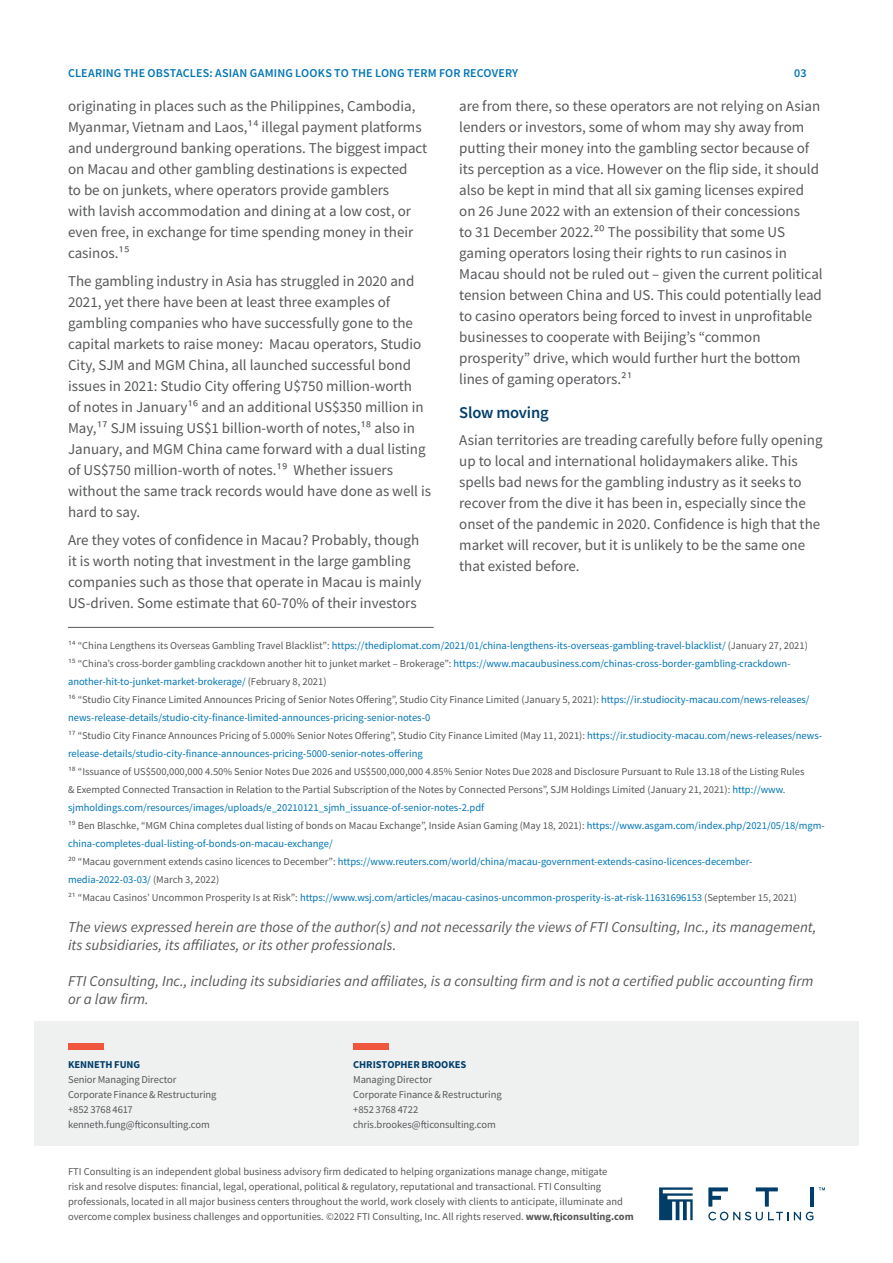
<style>
.page{position:relative;width:893px;height:1263px;background:#fff}
.page>*{position:absolute;margin:0;border:0;box-sizing:border-box;transform-origin:0 0}
.t1{font:600 16.5px "Source Sans Pro";letter-spacing:-.015em;color:#003e69}
.t2{font:15px/21px "Source Sans Pro";color:#57585a}
.t3{font:italic 15px/18px "Source Sans Pro";color:#57585a}
.t4{font:600 12px "Source Sans Pro";letter-spacing:.015em;color:#0075b6}
.t5{font:10.5px/15px "Source Sans Pro";color:#57585a}
.t6{font:10.5px/18px "Source Sans Pro";color:#0075b6}
.t7{font:700 10.5px "Source Sans Pro";letter-spacing:-.005em;color:#003e69}
.t8{font:700 10.5px "Source Sans Pro";letter-spacing:-.005em;color:#0075b6}
.s1{color:#57585a}
.s2{color:#0075b6}
.s3{font-weight:700}
</style>
<div class="page">
<svg style="left:659px;top:1187px;width:34px;height:33px"></svg>
<svg style="left:708px;top:1212px;width:105px;height:8px"></svg>
<svg style="left:819px;top:1187px;width:6px;height:3px"></svg>
<svg style="left:756px;top:1187px;width:22px;height:19px"></svg>
<hr style="left:810px;top:1187px;width:4px;height:19px;background:#003e69">
<svg style="left:708px;top:1187px;width:20px;height:19px"></svg>
<svg style="left:550px;top:1213px;width:12px;height:7px"></svg>
<div style="left:34px;top:1021px;width:825px;height:125px;background:#eff0f0"></div>
<svg style="left:421px;top:1120px;width:6px;height:8px"></svg>
<div style="left:68px;top:1043px;width:36px;height:7px;background:#f0553e"></div>
<svg style="left:135px;top:1120px;width:6px;height:8px"></svg>
<div style="left:353px;top:1043px;width:36px;height:7px;background:#f0553e"></div>
<hr style="left:68px;top:627px;width:366px;height:1px;background:#57585a">
<p class="t8" style="left:68px;top:65px;width:67px">ARTICLE TITLE</p>
<p class="t2" style="left:68px;top:96px;width:361px">originating in places such as the Philippines, Cambodia, Myanmar, Vietnam and Laos,¹⁴ illegal payment platforms and underground banking operations. The biggest impact on Macau and other gambling destinations is expected<br>to be on junkets, where operators provide gamblers<br>with lavish accommodation and dining at a low cost, or even free, in exchange for time spending money in their casinos.¹⁵</p>
<p class="t2" style="left:68px;top:271px;width:365px">The gambling industry in Asia has struggled in 2020 and 2021, yet there have been at least three examples of gambling companies who have successfully gone to the capital markets to raise money: Macau operators, Studio City, SJM and MGM China, all launched successful bond issues in 2021: Studio City offering U$750 million-worth<br>of notes in January¹⁶ and an additional US$350 million in May,¹⁷ SJM issuing US$1 billion-worth of notes,¹⁸ also in January, and MGM China came forward with a dual listing of US$750 million-worth of notes.¹⁹ Whether issuers without the same track records would have done as well is hard to say.</p>
<p class="t2" style="left:68px;top:529px;width:355px">Are they votes of confidence in Macau? Probably, though it is worth noting that investment in the large gambling companies such as those that operate in Macau is mainly US-driven. Some estimate that 60-70% of their investors</p>
<p class="t4" style="left:68px;top:65px;width:452px">CLEARING THE OBSTACLES: ASIAN GAMING LOOKS TO THE LONG TERM FOR RECOVERY</p>
<p class="t2" style="left:459px;top:96px;width:365px">are from there, so these operators are not relying on Asian lenders or investors, some of whom may shy away from putting their money into the gambling sector because of its perception as a vice. However on the flip side, it should also be kept in mind that all six gaming licenses expired on 26 June 2022 with an extension of their concessions<br>to 31 December 2022.²⁰ The possibility that some US gaming operators losing their rights to run casinos in Macau should not be ruled out – given the current political tension between China and US. This could potentially lead to casino operators being forced to invest in unprofitable businesses to cooperate with Beijingʼs “common prosperity” drive, which would further hurt the bottom lines of gaming operators.²¹</p>
<p class="t1" style="left:459px;top:401px;width:91px">Slow moving</p>
<p class="t2" style="left:459px;top:430px;width:365px">Asian territories are treading carefully before fully opening up to local and international holidaymakers alike. This spells bad news for the gambling industry as it seeks to recover from the dive it has been in, especially since the onset of the pandemic in 2020. Confidence is high that the market will recover, but it is unlikely to be the same one that existed before.</p>
<p class="t6" style="left:68px;top:636px;width:756px"><span class="s1">¹⁴ “China Lengthens its Overseas Gambling Travel Blacklist”:</span> https://thediplomat.com/2021/01/china-lengthens-its-overseas-gambling-travel-blacklist/ <span class="s1">(January 27, 2021)<br>¹⁵ “Chinaʼs cross-border gambling crackdown another hit to junket market – Brokerage”:</span> https://www.macaubusiness.com/chinas-cross-border-gambling-crackdown&shy;another-hit-to-junket-market-brokerage/ <span class="s1">(February 8, 2021)<br>¹⁶ “Studio City Finance Limited Announces Pricing of Senior Notes Offering”, Studio City Finance Limited (January 5, 2021):</span> https://ir.studiocity-macau.com/news-releases/ news-release-details/studio-city-finance-limited-announces-pricing-senior-notes-0<br><span class="s1">¹⁷ “Studio City Finance Announces Pricing of 5.000% Senior Notes Offering”, Studio City Finance Limited (May 11, 2021):</span> https://ir.studiocity-macau.com/news-releases/news&shy;release-details/studio-city-finance-announces-pricing-5000-senior-notes-offering</p>
<p class="t5" style="left:68px;top:762px;width:758px;line-height:18px">¹⁸ “Issuance of US$500,000,000 4.50% Senior Notes Due 2026 and US$500,000,000 4.85% Senior Notes Due 2028 and Disclosure Pursuant to Rule 13.18 of the Listing Rules<br>&amp; Exempted Connected Transaction in Relation to the Partial Subscription of the Notes by Connected Persons”, SJM Holdings Limited (January 21, 2021): <span class="s2">http://www. sjmholdings.com/resources/images/uploads/e_20210121_sjmh_issuance-of-senior-notes-2.pdf<br></span>¹⁹ Ben Blaschke, “MGM China completes dual listing of bonds on Macau Exchange”, Inside Asian Gaming (May 18, 2021): <span class="s2">https://www.asgam.com/index.php/2021/05/18/mgm&shy;china-completes-dual-listing-of-bonds-on-macau-exchange/<br></span>²⁰ “Macau government extends casino licences to December”: <span class="s2">https://www.reuters.com/world/china/macau-government-extends-casino-licences-december&shy;media-2022-03-03/</span> (March 3, 2022)<br>²¹ “Macau Casinosʼ Uncommon Prosperity Is at Risk”: <span class="s2">https://www.wsj.com/articles/macau-casinos-uncommon-prosperity-is-at-risk-11631696153</span> (September 15, 2021)</p>
<p class="t3" style="left:68px;top:918px;width:750px">The views expressed herein are those of the author(s) and not necessarily the views of FTI Consulting, Inc., its management, its subsidiaries, its affiliates, or its other professionals.</p>
<p class="t3" style="left:68px;top:972px;width:747px">FTI Consulting, Inc., including its subsidiaries and affiliates, is a consulting firm and is not a certified public accounting firm or a law firm.</p>
<p class="t7" style="left:68px;top:1057px;width:74px">KENNETH FUNG</p>
<p class="t5" style="left:68px;top:1072px;width:150px">Senior Managing Director<br>Corporate Finance &amp; Restructuring +852 3768 4617<br>kenneth.fung@ iconsulting.com</p>
<p class="t7" style="left:353px;top:1057px;width:115px">CHRISTOPHER BROOKES</p>
<p class="t5" style="left:353px;top:1072px;width:150px">Managing Director<br>Corporate Finance &amp; Restructuring +852 3768 4722<br>chris.brookes@ iconsulting.com</p>
<p class="t5" style="left:68px;top:1164px;width:567px">FTI Consulting is an independent global business advisory firm dedicated to helping organizations manage change, mitigate<br>risk and resolve disputes: financial, legal, operational, political &amp; regulatory, reputational and transactional. FTI Consulting professionals, located in all major business centers throughout the world, work closely with clients to anticipate, illuminate and overcome complex business challenges and opportunities. ©2022 FTI Consulting, Inc. All rights reserved. <span class="s3">www consulting.com</span></p>
</div>
